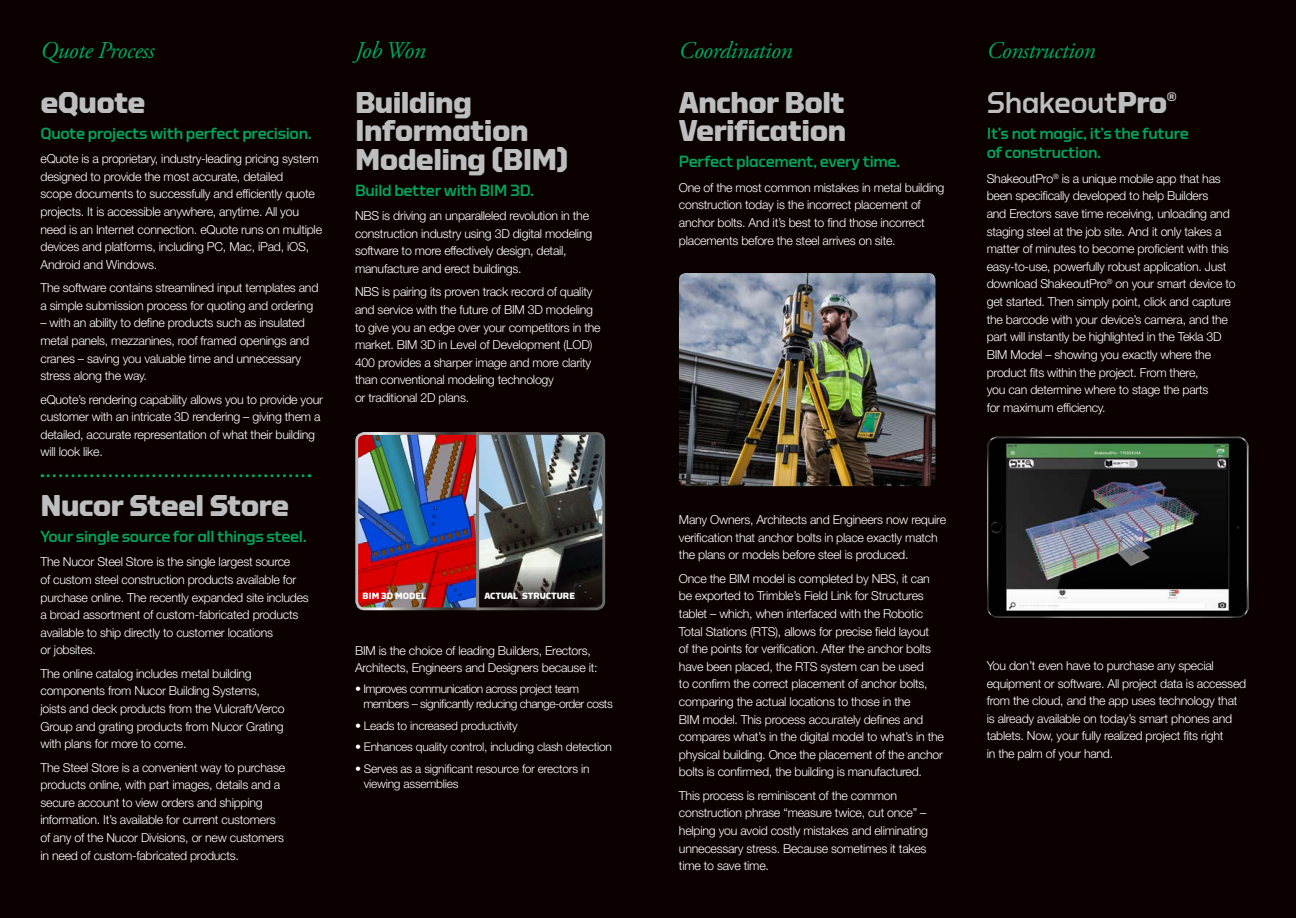
<style>
.page{position:relative;width:1296px;height:918px;background:#0b0200}
.page>*{position:absolute;margin:0;border:0;box-sizing:border-box;transform-origin:0 0}
.t1{font:700 30px/28.5px "Torque";letter-spacing:-.02em;color:#bcbec0}
.t2{font:500 30px "Torque";letter-spacing:-.02em;color:#bcbec0}
.section_header{font:italic 24px "Adobe Garamond Pro";letter-spacing:-.02em;color:#00a65e}
.sub-header{font:500 16.2px/19.5px "Torque";letter-spacing:-.02em;color:#00a65e}
.bodycopy{font:300 12.3px/17.5px "Helvetica Neue LT Std";letter-spacing:-.02em;color:#fff}
.bullets{font:300 12px/15px "Helvetica Neue LT Std";letter-spacing:-.02em;color:#fff}
.bullet_tracking{font:300 12px/15px "Helvetica Neue LT Std";letter-spacing:-.04em;color:#fff}
.BIM_vs_ACTUAL{font:700 9px "Torque";color:#fff}
.s1{font-weight:700}
</style>
<div class="page">
<svg style="left:42px;top:474px;width:268px;height:3px"></svg>
<img style="left:679px;top:273px;width:256px;height:213px">
<img style="left:355px;top:432px;width:251px;height:179px">
<img style="left:987px;top:436px;width:262px;height:182px">
<p class="section_header" style="left:40px;top:36px;width:115px">Quote Process</p>
<p class="section_header" style="left:355px;top:36px;width:72px">Job Won</p>
<p class="section_header" style="left:679px;top:36px;width:115px">Coordination</p>
<p class="section_header" style="left:987px;top:36px;width:110px">Construction</p>
<p class="t1" style="left:40px;top:87px;width:107px">eQuote</p>
<p class="sub-header" style="left:40px;top:123px;width:273px">Quote projects with perfect precision.</p>
<p class="bodycopy" style="left:40px;top:150px;width:283px">eQuote is a proprietary, industry-leading pricing system designed to provide the most accurate, detailed<br>scope documents to successfully and efficiently quote projects. It is accessible anywhere, anytime. All you need is an Internet connection. eQuote runs on multiple devices and platforms, including PC, Mac, iPad, iOS, Android and Windows.</p>
<p class="bodycopy" style="left:40px;top:279px;width:279px">The software contains streamlined input templates and a simple submission process for quoting and ordering</p>
<p class="bodycopy" style="left:40px;top:314px;width:270px">– with an ability to define products such as insulated metal panels, mezzanines, roof framed openings and cranes – saving you valuable time and unnecessary stress along the way.</p>
<p class="bodycopy" style="left:40px;top:390px;width:284px">eQuote’s rendering capability allows you to provide your customer with an intricate 3D rendering – giving them a detailed, accurate representation of what their building will look like.</p>
<p class="t1" style="left:40px;top:491px;width:250px">Nucor Steel Store</p>
<p class="sub-header" style="left:40px;top:526px;width:268px">Your single source for all things steel.</p>
<p class="bodycopy" style="left:40px;top:553px;width:270px">The Nucor Steel Store is the single largest source<br>of custom steel construction products available for purchase online. The recently expanded site includes a broad assortment of custom-fabricated products available to ship directly to customer locations<br>or jobsites.</p>
<p class="bodycopy" style="left:40px;top:664px;width:246px">The online catalog includes metal building components from Nucor Building Systems, joists and deck products from the Vulcraft/Verco Group and grating products from Nucor Grating with plans for more to come.</p>
<p class="bodycopy" style="left:40px;top:758px;width:246px">The Steel Store is a convenient way to purchase products online, with part images, details and a secure account to view orders and shipping information. It’s available for current customers of any of the Nucor Divisions, or new customers in need of custom-fabricated products.</p>
<p class="t1" style="left:355px;top:87px;width:215px">Building<br>Information<br>Modeling (BIM)</p>
<p class="sub-header" style="left:355px;top:180px;width:181px">Build better with BIM 3D.</p>
<p class="bodycopy" style="left:355px;top:207px;width:239px">NBS is driving an unparalleled revolution in the construction industry using 3D digital modeling software to more effectively design, detail, manufacture and erect buildings.</p>
<p class="bodycopy" style="left:355px;top:283px;width:247px">NBS is pairing its proven track record of quality and service with the future of BIM 3D modeling to give you an edge over your competitors in the market. BIM 3D in Level of Development (LOD)<br>400 provides a sharper image and more clarity than conventional modeling technology<br>or traditional 2D plans.</p>
<p class="BIM_vs_ACTUAL" style="left:363px;top:591px;width:65px">BIM 3D MODEL</p>
<p class="BIM_vs_ACTUAL" style="left:484px;top:591px;width:92px">ACTUAL STRUCTURE</p>
<p class="bodycopy" style="left:355px;top:641px;width:244px">BIM is the choice of leading Builders, Erectors,<br>Architects, Engineers and Designers because it:</p>
<p class="bullet_tracking" style="left:363px;top:681px;width:251px;text-indent:-8px">• Improves communication across project team members – significantly reducing change-order costs</p>
<p class="bullets" style="left:355px;top:718px;width:164px">• Leads to increased productivity</p>
<p class="bullets" style="left:355px;top:739px;width:258px">• Enhances quality control, including clash detection</p>
<p class="bullets" style="left:364px;top:761px;width:227px;text-indent:-9px">• Serves as a significant resource for erectors in viewing assemblies</p>
<p class="t1" style="left:679px;top:87px;width:169px">Anchor Bolt<br>Verification</p>
<p class="sub-header" style="left:679px;top:152px;width:223px">Perfect placement, every time.</p>
<p class="bodycopy" style="left:679px;top:178px;width:267px">One of the most common mistakes in metal building construction today is the incorrect placement of anchor bolts. And it’s best to find those incorrect placements before the steel arrives on site.</p>
<p class="bodycopy" style="left:679px;top:511px;width:269px">Many Owners, Architects and Engineers now require verification that anchor bolts in place exactly match the plans or models before steel is produced.</p>
<p class="bodycopy" style="left:679px;top:569px;width:266px">Once the BIM model is completed by NBS, it can be exported to Trimble’s Field Link for Structures tablet – which, when interfaced with the Robotic Total Stations (RTS), allows for precise field layout<br>of the points for verification. After the anchor bolts have been placed, the RTS system can be used<br>to confirm the correct placement of anchor bolts, comparing the actual locations to those in the<br>BIM model. This process accurately defines and compares what’s in the digital model to what’s in the physical building. Once the placement of the anchor bolts is confirmed, the building is manufactured.</p>
<p class="bodycopy" style="left:679px;top:786px;width:251px">This process is reminiscent of the common construction phrase “measure twice, cut once” – helping you avoid costly mistakes and eliminating unnecessary stress. Because sometimes it takes time to save time.</p>
<p class="t2" style="left:987px;top:85px;width:191px">Shakeout<span class="s1">Pro</span><sup>®</sup></p>
<p class="sub-header" style="left:987px;top:123px;width:204px">It’s not magic, it’s the future of construction.</p>
<p class="bodycopy" style="left:987px;top:169px;width:250px">ShakeoutPro<sup>®</sup> is a unique mobile app that has been specifically developed to help Builders<br>and Erectors save time receiving, unloading and staging steel at the job site. And it only takes a matter of minutes to become proficient with this easy-to-use, powerfully robust application. Just download ShakeoutPro<sup>®</sup> on your smart device to get started. Then simply point, click and capture the barcode with your device’s camera, and the part will instantly be highlighted in the Tekla 3D BIM Model – showing you exactly where the product fits within the project. From there,<br>you can determine where to stage the parts<br>for maximum efficiency.</p>
<p class="bodycopy" style="left:987px;top:656px;width:261px">You don’t even have to purchase any special equipment or software. All project data is accessed from the cloud, and the app uses technology that is already available on today’s smart phones and tablets. Now, your fully realized project fits right<br>in the palm of your hand.</p>
</div>
